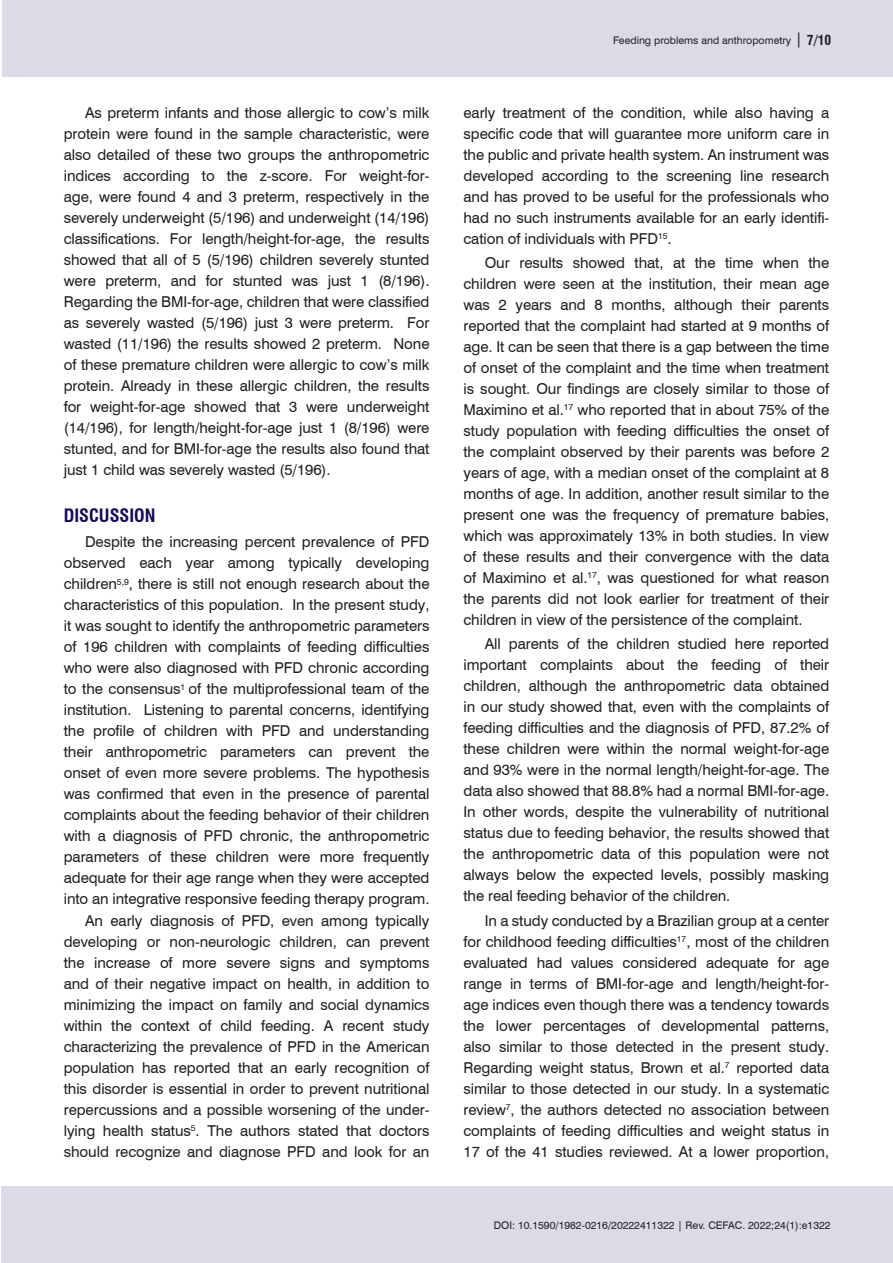
<style>
.page{position:relative;width:893px;height:1263px;background:#fff}
.page>*{position:absolute;margin:0;border:0;box-sizing:border-box;transform-origin:0 0}
.Nivel_1{font:700 condensed 18px "Swiss 721 BT";color:#18085f}
.Corpo_do_texto_INGL{font:15px/21px "Swiss 721 BT";letter-spacing:-.005em;color:#231f20;text-align:justify}
.t1{font:10.5px "Swiss 721 BT";color:#231f20}
.s1{font-size:15px}
.s2{font-weight:700;font-stretch:condensed;font-size:13.5px}
</style>
<div class="page">
<div style="left:1px;top:1186px;width:892px;height:77px;background:#dcdae7"></div>
<div style="left:2px;top:0;width:891px;height:77px;background:#dcdae7"></div>
<p class="Corpo_do_texto_INGL" style="left:64px;top:101px;width:367px;text-indent:21px">As preterm infants and those allergic to cow’s milk protein were found in the sample characteristic, were also detailed of these two groups the anthropometric indices according to the z-score. For weight-for&shy;age, were found 4 and 3 preterm, respectively in the severely underweight (5/196) and underweight (14/196) classifications. For length/height-for-age, the results showed that all of 5 (5/196) children severely stunted were preterm, and for stunted was just 1 (8/196).<br>Regarding the BMI-for-age, children that were classified as severely wasted (5/196) just 3 were preterm. For wasted (11/196) the results showed 2 preterm. None of these premature children were allergic to cow’s milk protein. Already in these allergic children, the results for weight-for-age showed that 3 were underweight (14/196), for length/height-for-age just 1 (8/196) were stunted, and for BMI-for-age the results also found that just 1 child was severely wasted (5/196).</p>
<p class="Nivel_1" style="left:64px;top:505px;width:93px">DISCUSSION</p>
<p class="Corpo_do_texto_INGL" style="left:64px;top:531px;width:367px;text-indent:21px">Despite the increasing percent prevalence of PFD observed each year among typically developing children<sup>5,9</sup>, there is still not enough research about the characteristics of this population. In the present study, it was sought to identify the anthropometric parameters of 196 children with complaints of feeding difficulties who were also diagnosed with PFD chronic according to the consensus<sup>1</sup> of the multiprofessional team of the institution. Listening to parental concerns, identifying the profile of children with PFD and understanding their anthropometric parameters can prevent the onset of even more severe problems. The hypothesis was confirmed that even in the presence of parental complaints about the feeding behavior of their children with a diagnosis of PFD chronic, the anthropometric parameters of these children were more frequently adequate for their age range when they were accepted into an integrative responsive feeding therapy program.</p>
<p class="Corpo_do_texto_INGL" style="left:64px;top:909px;width:367px;text-indent:21px">An early diagnosis of PFD, even among typically developing or non-neurologic children, can prevent the increase of more severe signs and symptoms and of their negative impact on health, in addition to minimizing the impact on family and social dynamics within the context of child feeding. A recent study characterizing the prevalence of PFD in the American population has reported that an early recognition of this disorder is essential in order to prevent nutritional repercussions and a possible worsening of the under&shy;lying health status<sup>5</sup>. The authors stated that doctors should recognize and diagnose PFD and look for an</p>
<p class="t1" style="left:613px;top:33px;width:220px">Feeding problems and anthropometry <span class="s1">|</span> <span class="s2">7/10</span></p>
<p class="Corpo_do_texto_INGL" style="left:463px;top:101px;width:367px">early treatment of the condition, while also having a specific code that will guarantee more uniform care in the public and private health system. An instrument was developed according to the screening line research and has proved to be useful for the professionals who had no such instruments available for an early identifi&shy;cation of individuals with PFD<sup>15</sup>.</p>
<p class="Corpo_do_texto_INGL" style="left:463px;top:252px;width:367px;text-indent:21px">Our results showed that, at the time when the children were seen at the institution, their mean age was 2 years and 8 months, although their parents reported that the complaint had started at 9 months of age. It can be seen that there is a gap between the time of onset of the complaint and the time when treatment is sought. Our findings are closely similar to those of Maximino et al.<sup>17</sup> who reported that in about 75% of the study population with feeding difficulties the onset of the complaint observed by their parents was before 2 years of age, with a median onset of the complaint at 8 months of age. In addition, another result similar to the present one was the frequency of premature babies, which was approximately 13% in both studies. In view of these results and their convergence with the data of Maximino et al.<sup>17</sup>, was questioned for what reason the parents did not look earlier for treatment of their children in view of the persistence of the complaint.</p>
<p class="Corpo_do_texto_INGL" style="left:463px;top:633px;width:367px;text-indent:21px">All parents of the children studied here reported important complaints about the feeding of their children, although the anthropometric data obtained in our study showed that, even with the complaints of feeding difficulties and the diagnosis of PFD, 87.2% of these children were within the normal weight-for-age and 93% were in the normal length/height-for-age. The data also showed that 88.8% had a normal BMI-for-age.<br>In other words, despite the vulnerability of nutritional status due to feeding behavior, the results showed that the anthropometric data of this population were not always below the expected levels, possibly masking the real feeding behavior of the children.</p>
<p class="Corpo_do_texto_INGL" style="left:463px;top:909px;width:367px;text-indent:21px">In a study conducted by a Brazilian group at a center for childhood feeding difficulties<sup>17</sup>, most of the children evaluated had values considered adequate for age range in terms of BMI-for-age and length/height-for&shy;age indices even though there was a tendency towards the lower percentages of developmental patterns, also similar to those detected in the present study.<br>Regarding weight status, Brown et al.<sup>7</sup> reported data similar to those detected in our study. In a systematic review<sup>7</sup>, the authors detected no association between complaints of feeding difficulties and weight status in 17 of the 41 studies reviewed. At a lower proportion,</p>
<p class="t1" style="left:494px;top:1218px;width:338px">DOI: 10.1590/1982-0216/20222411322 | Rev. CEFAC. 2022;24(1):e1322</p>
</div>
